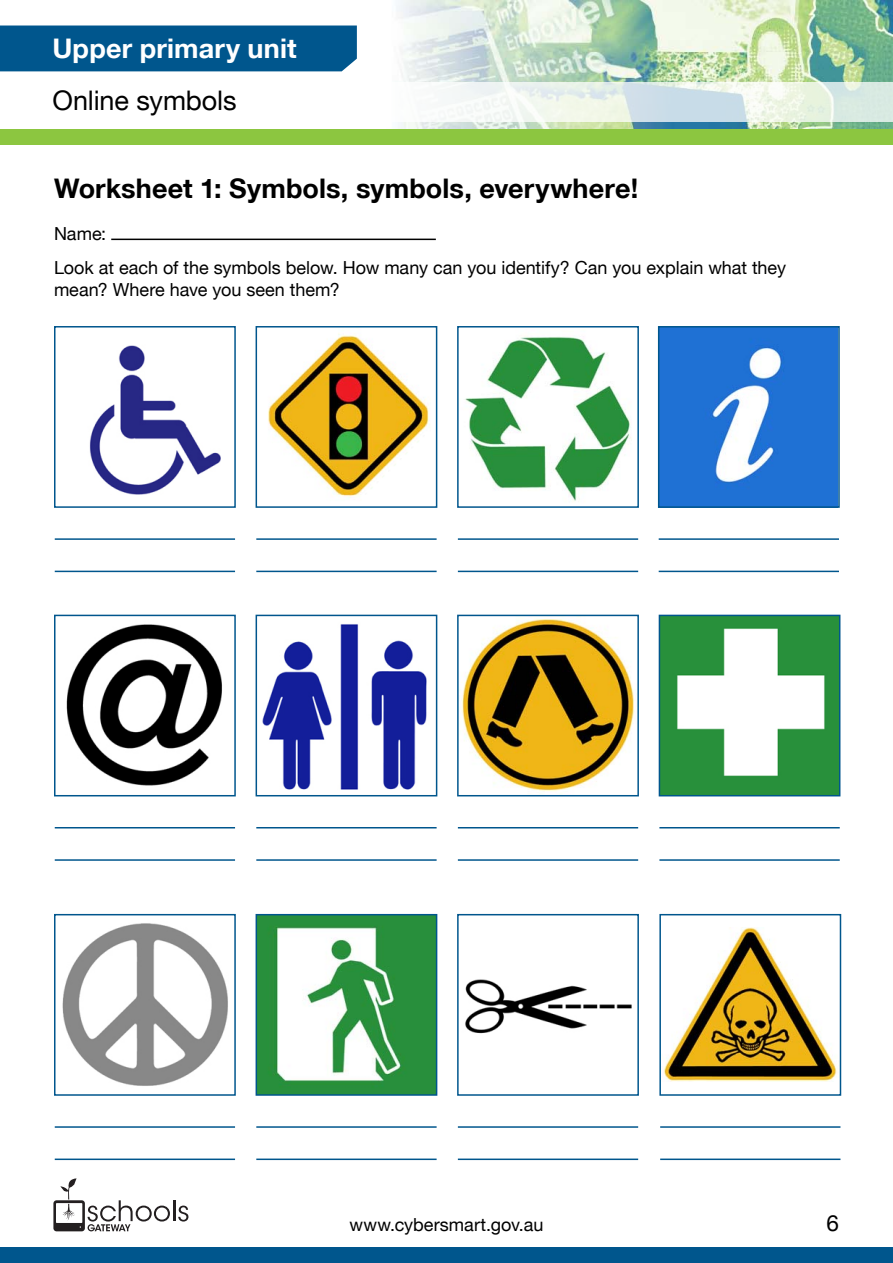
<style>
.page{position:relative;width:893px;height:1263px;background:#fff}
.page>*{position:absolute;margin:0;border:0;box-sizing:border-box;transform-origin:0 0}
.Content_Header{font:700 27px "Helvetica Neue LT";letter-spacing:.005em;color:#000}
.t1{font:700 27px "Helvetica Neue LT";letter-spacing:.005em;color:#fff}
.t2{font:27px "Helvetica Neue LT";letter-spacing:-.005em;color:#000}
.t3{font:22.5px "Helvetica Neue LT";color:#000}
.AS_Content_Copy{font:18px/22.5px "Helvetica Neue LT";color:#000}
</style>
<div class="page">
<img style="left:0;top:0;width:893px;height:129px">
<div style="left:0;top:1248px;width:893px;height:15px;background:#00568d"></div>
<div style="left:0;top:129px;width:893px;height:16px;background:#8cc640"></div>
<svg style="left:0;top:82px;width:893px;height:39px"></svg>
<div style="left:0;top:26px;width:357px;height:45px;background:#00568d"></div>
<hr style="left:55px;top:571px;width:180px;height:1px;background:#00568d">
<img style="left:89px;top:345px;width:132px;height:150px">
<div style="left:54px;top:326px;width:182px;height:182px;border:2px solid #00568d"></div>
<hr style="left:55px;top:538px;width:180px;height:2px;background:#00568d">
<hr style="left:256px;top:571px;width:181px;height:1px;background:#00568d">
<img style="left:268px;top:333px;width:162px;height:164px">
<div style="left:256px;top:326px;width:181px;height:182px;border:2px solid #00568d"></div>
<hr style="left:256px;top:538px;width:181px;height:2px;background:#00568d">
<hr style="left:458px;top:571px;width:180px;height:1px;background:#00568d">
<img style="left:465px;top:336px;width:166px;height:166px">
<div style="left:457px;top:326px;width:182px;height:182px;border:2px solid #00568d"></div>
<hr style="left:458px;top:538px;width:180px;height:2px;background:#00568d">
<hr style="left:659px;top:571px;width:180px;height:1px;background:#00568d">
<img style="left:661px;top:329px;width:176px;height:176px">
<div style="left:658px;top:326px;width:182px;height:182px;border:2px solid #00568d"></div>
<hr style="left:659px;top:538px;width:180px;height:2px;background:#00568d">
<hr style="left:111px;top:239px;width:325px;height:1px;background:#000">
<hr style="left:55px;top:859px;width:180px;height:2px;background:#00568d">
<img style="left:66px;top:624px;width:156px;height:162px">
<div style="left:54px;top:615px;width:182px;height:181px;border:2px solid #00568d"></div>
<hr style="left:55px;top:827px;width:180px;height:1px;background:#00568d">
<hr style="left:256px;top:859px;width:181px;height:2px;background:#00568d">
<img style="left:262px;top:624px;width:165px;height:166px">
<div style="left:256px;top:615px;width:181px;height:181px;border:2px solid #00568d"></div>
<hr style="left:256px;top:827px;width:181px;height:1px;background:#00568d">
<hr style="left:458px;top:859px;width:180px;height:2px;background:#00568d">
<img style="left:461px;top:619px;width:174px;height:172px">
<div style="left:457px;top:615px;width:182px;height:181px;border:2px solid #00568d"></div>
<hr style="left:458px;top:827px;width:180px;height:1px;background:#00568d">
<hr style="left:659px;top:859px;width:181px;height:2px;background:#00568d">
<img style="left:662px;top:618px;width:175px;height:175px">
<div style="left:659px;top:615px;width:181px;height:181px;border:2px solid #00568d"></div>
<hr style="left:659px;top:827px;width:181px;height:1px;background:#00568d">
<hr style="left:55px;top:1158px;width:180px;height:2px;background:#00568d">
<img style="left:62px;top:923px;width:166px;height:163px">
<div style="left:54px;top:914px;width:182px;height:182px;border:2px solid #00568d"></div>
<hr style="left:55px;top:1126px;width:180px;height:2px;background:#00568d">
<hr style="left:256px;top:1158px;width:181px;height:2px;background:#00568d">
<img style="left:259px;top:917px;width:175px;height:176px">
<div style="left:256px;top:914px;width:181px;height:182px;border:2px solid #00568d"></div>
<hr style="left:256px;top:1126px;width:181px;height:2px;background:#00568d">
<hr style="left:458px;top:1158px;width:180px;height:2px;background:#00568d">
<img style="left:465px;top:979px;width:167px;height:55px">
<div style="left:457px;top:914px;width:182px;height:182px;border:2px solid #00568d"></div>
<hr style="left:458px;top:1126px;width:180px;height:2px;background:#00568d">
<hr style="left:660px;top:1158px;width:180px;height:2px;background:#00568d">
<img style="left:663px;top:928px;width:174px;height:154px">
<div style="left:659px;top:914px;width:182px;height:182px;border:2px solid #00568d"></div>
<hr style="left:660px;top:1126px;width:180px;height:2px;background:#00568d">
<svg style="left:53px;top:1178px;width:117px;height:53px"></svg>
<hr style="left:173px;top:1200px;width:2px;height:21px;background:#231f20">
<svg style="left:178px;top:1205px;width:10px;height:16px"></svg>
<h1 class="t1" style="left:53px;top:31px;width:246px">Upper primary unit</h1>
<h1 class="t2" style="left:53px;top:84px;width:186px">Online symbols</h1>
<h1 class="Content_Header" style="left:54px;top:172px;width:586px">Worksheet 1: Symbols, symbols, everywhere!</h1>
<p class="AS_Content_Copy" style="left:54px;top:222px;width:54px">Name:</p>
<p class="AS_Content_Copy" style="left:54px;top:256px;width:733px">Look at each of the symbols below. How many can you identify? Can you explain what they mean? Where have you seen them?</p>
<p class="AS_Content_Copy" style="left:350px;top:1213px;width:195px">www.cybersmart.gov.au</p>
<p class="t3" style="left:826px;top:1209px;width:14px">6</p>
</div>
